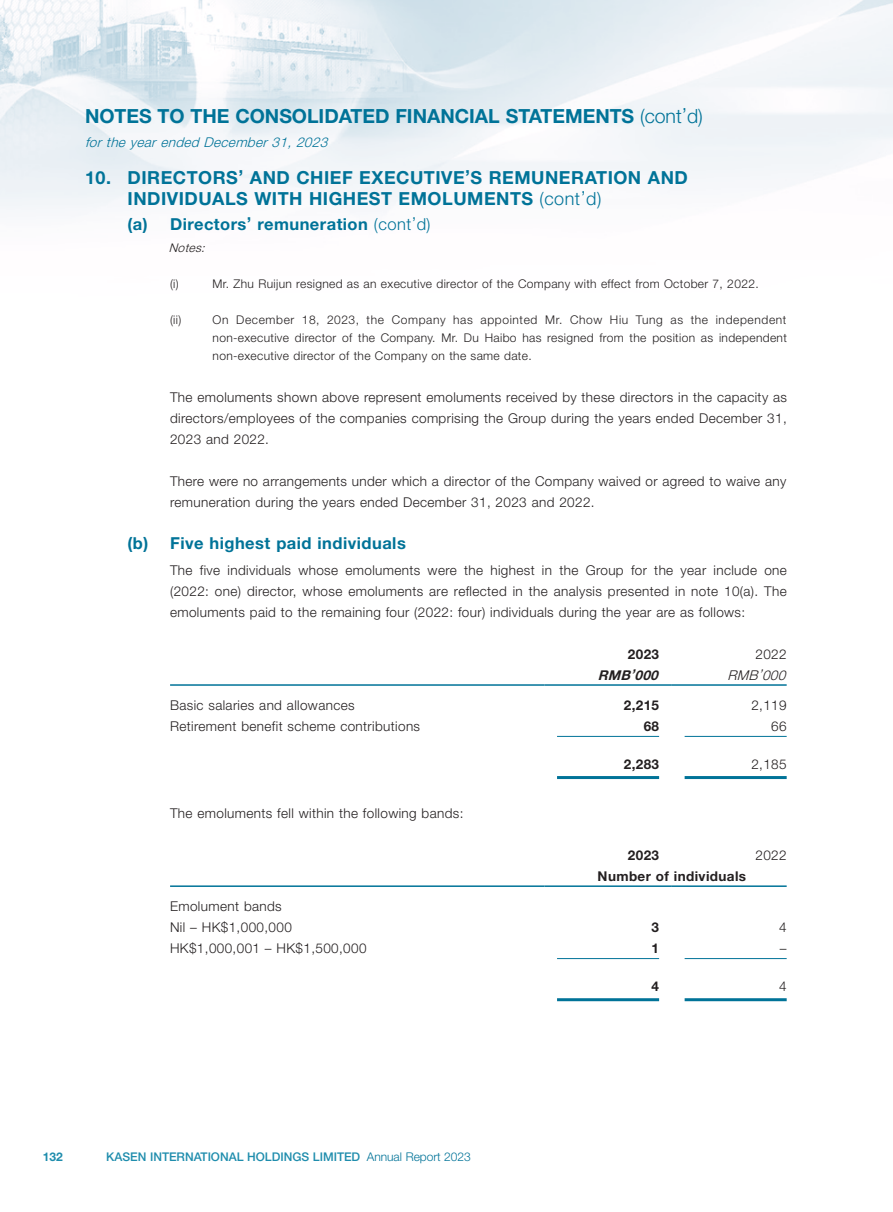
<style>
.page{position:relative;width:893px;height:1212px;background:#fff}
.page>*{position:absolute;margin:0;border:0;box-sizing:border-box;transform-origin:0 0}
.t1{font:700 19.5px "Helvetica Neue LT Std";color:#007398}
.Heading_1{font:700 18px/21px "Helvetica Neue LT Std";letter-spacing:.03em;color:#007398}
.Heading_2{font:700 16.5px "Helvetica Neue LT Std";letter-spacing:.03em;color:#007398}
.Body_Text{font:300 13.5px/21px "Helvetica Neue LT Std";letter-spacing:.03em;color:#231f20;text-align:justify}
.Body_Text-2{font:700 13.5px "Helvetica Neue LT Std";letter-spacing:.03em;color:#231f20}
.t2{font:italic 300 13.5px "Helvetica Neue LT Std";color:#007398}
.Body_Text-3{font:italic 700 13.5px "Helvetica Neue LT Std";color:#231f20}
.Body_Text-4{font:italic 300 13.5px "Helvetica Neue LT Std";color:#231f20}
.Notes{font:300 12px/18px "Helvetica Neue LT Std";letter-spacing:.03em;color:#231f20;text-align:justify}
.t3{font:500 12px "Helvetica Neue LT Std";color:#1f8dad}
.Notes-2{font:italic 300 12px "Helvetica Neue LT Std";color:#231f20}
.t4{font:700 12px "Helvetica Neue LT Std";color:#1f8dad}
.s1{font-weight:300}
.s2{font-weight:300;color:#007398}
</style>
<div class="page">
<img style="left:0;top:0;width:893px;height:1002px">
<hr style="left:170px;top:684px;width:374px;height:2px;background:#007398">
<hr style="left:544px;top:684px;width:128px;height:2px;background:#007398">
<hr style="left:672px;top:684px;width:115px;height:2px;background:#007398">
<hr style="left:557px;top:736px;width:102px;height:1px;background:#007398">
<hr style="left:685px;top:736px;width:102px;height:1px;background:#007398">
<hr style="left:557px;top:776px;width:102px;height:3px;background:#007398">
<hr style="left:685px;top:776px;width:102px;height:3px;background:#007398">
<hr style="left:170px;top:885px;width:374px;height:2px;background:#007398">
<hr style="left:544px;top:885px;width:128px;height:2px;background:#007398">
<hr style="left:672px;top:885px;width:115px;height:2px;background:#007398">
<hr style="left:557px;top:958px;width:102px;height:1px;background:#007398">
<hr style="left:685px;top:958px;width:102px;height:1px;background:#007398">
<hr style="left:557px;top:998px;width:102px;height:3px;background:#007398">
<hr style="left:685px;top:998px;width:102px;height:3px;background:#007398">
<h1 class="t1" style="left:85px;top:104px;width:619px">NOTES TO THE CONSOLIDATED FINANCIAL STATEMENTS <span class="s1">(cont’d)</span></h1>
<p class="t2" style="left:85px;top:134px;width:248px">forthe yearended December31,2023</p>
<p class="Heading_1" style="left:128px;top:166px;width:562px;text-indent:-43px">10. DIRECTORS’ AND CHIEF EXECUTIVE’S REMUNERATION AND<br>INDIVIDUALS WITH HIGHEST EMOLUMENTS <span class="s1">(cont’d)</span></p>
<p class="Heading_2" style="left:128px;top:214px;width:305px">(a) Directors’ remuneration <span class="s1">(cont’d)</span></p>
<p class="Notes-2" style="left:169px;top:241px;width:41px">Notes:</p>
<p class="Notes" style="left:170px;top:275px;width:10px">(i)</p>
<p class="Notes" style="left:213px;top:275px;width:548px">Mr. Zhu Ruijun resigned as an executive director of the Company with effect from October 7, 2022.</p>
<p class="Notes" style="left:170px;top:311px;width:13px">(ii)</p>
<p class="Notes" style="left:213px;top:311px;width:576px">On December 18, 2023, the Company has appointed Mr. Chow Hiu Tung as the independent non-executive director of the Company. Mr. Du Haibo has resigned from the position as independent non-executive director of the Company on the same date.</p>
<p class="Body_Text" style="left:170px;top:387px;width:618px">The emoluments shown above represent emoluments received by these directors in the capacity as directors/employees of the companies comprising the Group during the years ended December 31, 2023 and 2022.</p>
<p class="Body_Text" style="left:170px;top:471px;width:618px">There were no arrangements under which a director of the Company waived or agreed to waive any remuneration during the years ended December 31, 2023 and 2022.</p>
<p class="Heading_2" style="left:128px;top:533px;width:280px">(b) Five highest paid individuals</p>
<p class="Body_Text" style="left:170px;top:559px;width:618px">The five individuals whose emoluments were the highest in the Group for the year include one (2022: one) director, whose emoluments are reflected in the analysis presented in note 10(a). The emoluments paid to the remaining four (2022: four) individuals during the year are as follows:</p>
<p class="Body_Text-2" style="left:628px;top:645px;width:33px">2023</p>
<p class="Body_Text" style="left:755px;top:643px;width:33px">2022</p>
<p class="Body_Text-3" style="left:598px;top:666px;width:66px">RMB’000</p>
<p class="Body_Text-4" style="left:727px;top:666px;width:64px">RMB’000</p>
<p class="Body_Text" style="left:170px;top:694px;width:186px">Basic salaries and allowances</p>
<p class="Body_Text-2" style="left:624px;top:696px;width:37px">2,215</p>
<p class="Body_Text" style="left:751px;top:694px;width:37px">2,119</p>
<p class="Body_Text" style="left:170px;top:715px;width:252px">Retirement benefit scheme contributions</p>
<p class="Body_Text-2" style="left:644px;top:717px;width:17px">68</p>
<p class="Body_Text" style="left:771px;top:715px;width:17px">66</p>
<p class="Body_Text-2" style="left:624px;top:756px;width:37px">2,283</p>
<p class="Body_Text" style="left:751px;top:753px;width:37px">2,185</p>
<p class="Body_Text" style="left:170px;top:802px;width:295px">The emoluments fell within the following bands:</p>
<p class="Body_Text-2" style="left:628px;top:847px;width:33px">2023</p>
<p class="Body_Text" style="left:755px;top:844px;width:33px">2022</p>
<p class="Body_Text-2" style="left:598px;top:868px;width:150px">Number of individuals</p>
<p class="Body_Text" style="left:170px;top:895px;width:113px">Emolument bands</p>
<p class="Body_Text" style="left:170px;top:916px;width:123px">Nil – HK$1,000,000</p>
<p class="Body_Text-2" style="left:652px;top:919px;width:9px">3</p>
<p class="Body_Text" style="left:779px;top:916px;width:9px">4</p>
<p class="Body_Text" style="left:170px;top:937px;width:198px">HK$1,000,001 – HK$1,500,000</p>
<p class="Body_Text-2" style="left:652px;top:940px;width:9px">1</p>
<p class="Body_Text" style="left:780px;top:937px;width:8px">–</p>
<p class="Body_Text-2" style="left:652px;top:978px;width:9px">4</p>
<p class="Body_Text" style="left:779px;top:975px;width:9px">4</p>
<p class="t4" style="left:43px;top:1149px;width:21px">132</p>
<p class="t3" style="left:106px;top:1150px;width:366px">KASEN INTERNATIONAL HOLDINGS LIMITED <span class="s2">Annual Report 2023</span></p>
</div>
